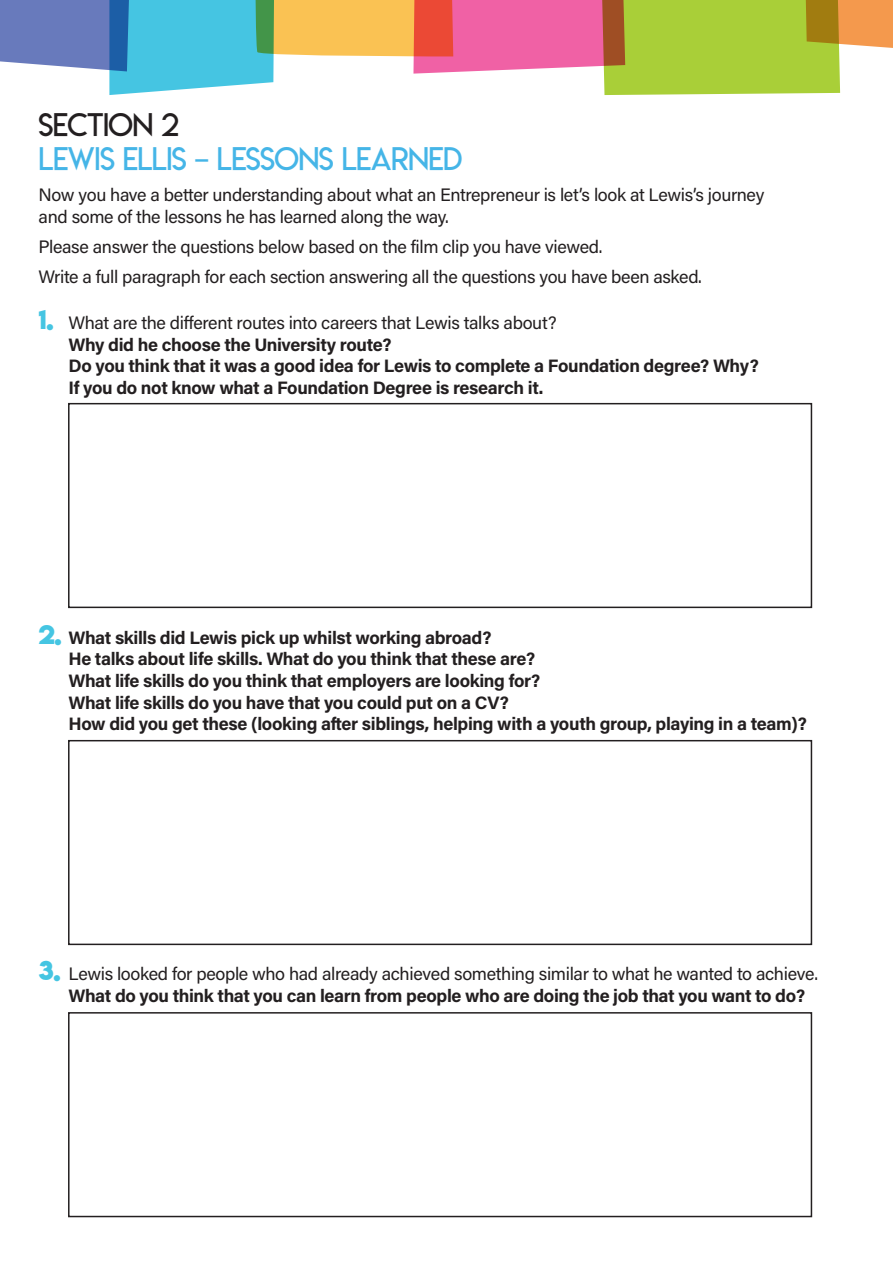
<style>
.page{position:relative;width:893px;height:1263px;background:#fff}
.page>*{position:absolute;margin:0;border:0;box-sizing:border-box;transform-origin:0 0}
.t1{font:31.5px/34.5px "Lemon Milklight";letter-spacing:-.02em;color:#45b5e7}
.BODY{font:700 18px/21.6px "Acumin Pro";letter-spacing:-.02em;color:#231f20}
.BODY-2{font:18px/21.6px "Acumin Pro";letter-spacing:-.02em;color:#231f20}
.s1{color:#231f20}
.s2{font-family:"Lemon Milkbold";font-weight:400;font-size:24px;color:#45c5e2}
.s3{font-weight:400}
.s4{font-family:"Lemon Milkbold";font-size:24px;color:#45c5e2}
.s5{font-weight:700}
</style>
<div class="page">
<div style="left:68px;top:403px;width:744px;height:205px;border:2px solid #231f20"></div>
<div style="left:68px;top:1012px;width:744px;height:205px;border:2px solid #231f20"></div>
<div style="left:68px;top:740px;width:744px;height:205px;border:2px solid #231f20"></div>
<svg style="left:0;top:0;width:893px;height:95px"></svg>
<p class="t1" style="left:39px;top:107px;width:425px"><span class="s1">SECTION 2<br></span>LEWIS ELLIS – LESSONS LEARNED</p>
<p class="BODY-2" style="left:39px;top:184px;width:727px">Now you have a better understanding about what an Entrepreneur is let’s look at Lewis’s journey and some of the lessons he has learned along the way.</p>
<p class="BODY-2" style="left:39px;top:235px;width:565px">Please answer the questions below based on the film clip you have viewed.</p>
<p class="BODY-2" style="left:39px;top:265px;width:665px">Write a full paragraph for each section answering all the questions you have been asked.</p>
<p class="BODY" style="left:69px;top:311px;width:692px;text-indent:-30px"><span class="s2">1.</span> <span class="s3">What are the different routes into careers that Lewis talks about?<br></span>Why did he choose the University route?<br>Do you think that it was a good idea for Lewis to complete a Foundation degree? Why?<br>If you do not know what a Foundation Degree is research it.</p>
<p class="BODY" style="left:69px;top:626px;width:740px;text-indent:-30px"><span class="s2">2.</span> What skills did Lewis pick up whilst working abroad?<br>He talks about life skills. What do you think that these are?<br>What life skills do you think that employers are looking for?<br>What life skills do you have that you could put on a CV?<br>How did you get these (looking after siblings, helping with a youth group, playing in a team)?</p>
<p class="BODY-2" style="left:69px;top:962px;width:751px;text-indent:-30px"><span class="s4">3.</span> Lewis looked for people who had already achieved something similar to what he wanted to achieve.<br><span class="s5">What do you think that you can learn from people who are doing the job that you want to do?</span></p>
</div>
